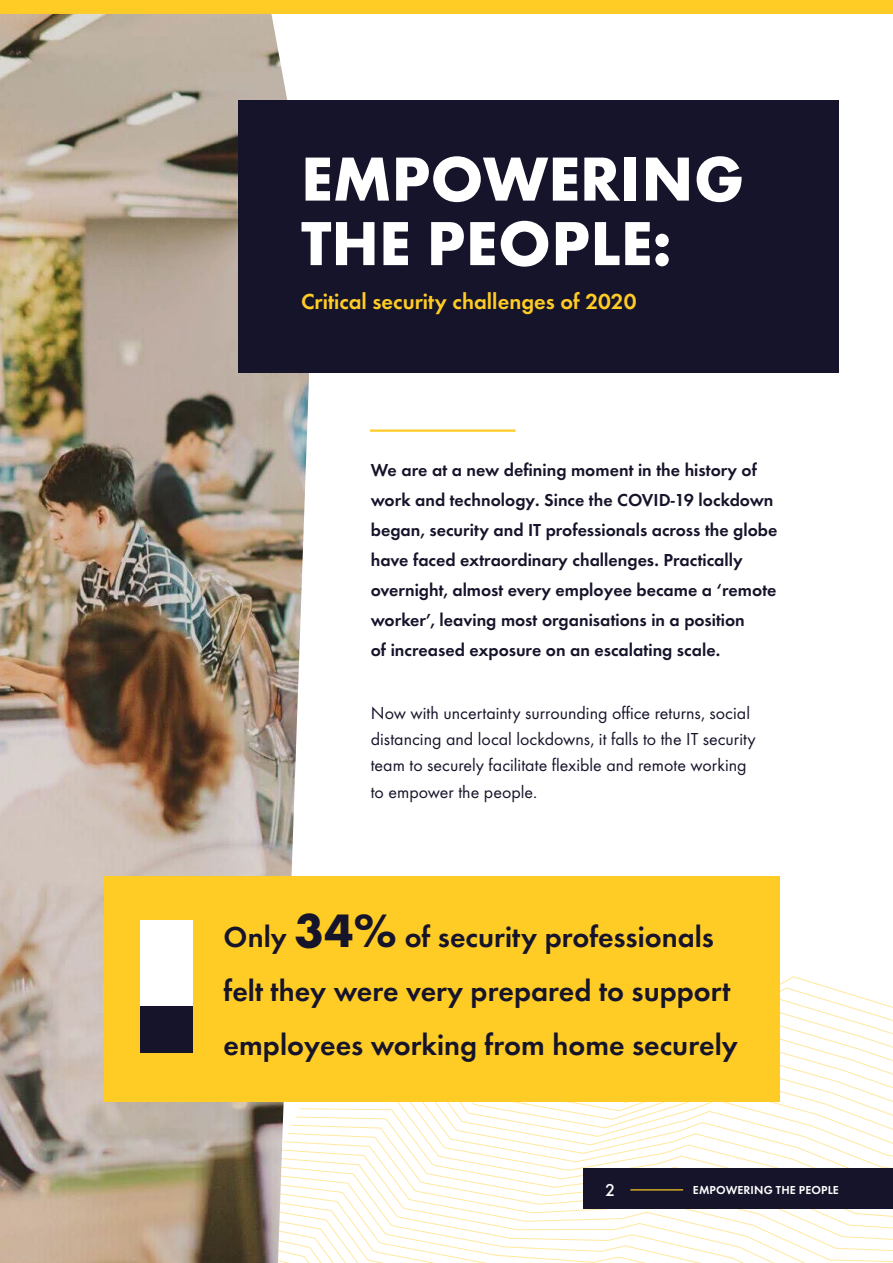
<style>
.page{position:relative;width:893px;height:1263px;background:#fff}
.page>*{position:absolute;margin:0;border:0;box-sizing:border-box;transform-origin:0 0}
.t1{font:700 64.5px/64.5px "Function Pro";color:#fff}
.t2{font:600 30px/54px "Function Pro";color:#16142a}
.t3{font:600 22.5px "Function Pro";color:#ffcc26}
.t4{font:600 18px/30px "Function Pro";color:#16142a}
.t5{font:18px/26.4px "Function Pro";color:#16142a}
.t6{font:500 17.85px "Function Pro";color:#fff}
.t7{font:600 12px "Function Pro";letter-spacing:.01em;color:#fff}
.s1{font-weight:700;font-size:48.75px}
</style>
<div class="page">
<svg style="left:314px;top:976px;width:579px;height:287px"></svg>
<img style="left:0;top:14px;width:314px;height:1249px">
<div style="left:583px;top:1169px;width:310px;height:40px;background:#16142a"></div>
<hr style="left:630px;top:1189px;width:53px;height:1px;background:#ffcc26">
<div style="left:238px;top:100px;width:601px;height:272px;background:#16142a"></div>
<div style="left:105px;top:876px;width:675px;height:225px;background:#ffcc26"></div>
<div style="left:0;top:0;width:893px;height:14px;background:#ffcc26"></div>
<div style="left:140px;top:921px;width:52px;height:127px;background:#fff"></div>
<div style="left:140px;top:1005px;width:52px;height:47px;background:#16142a"></div>
<hr style="left:370px;top:429px;width:145px;height:3px;background:#ffcc26">
<h1 class="t1" style="left:301px;top:145px;width:445px">EMPOWERING<br>THE PEOPLE:</h1>
<p class="t3" style="left:301px;top:287px;width:337px">Critical security challenges of 2020</p>
<p class="t4" style="left:371px;top:455px;width:408px">We are at a new defining moment in the history of work and technology. Since the COVID-19 lockdown began, security and IT professionals across the globe have faced extraordinary challenges. Practically overnight, almost every employee became a ‘remote worker’, leaving most organisations in a position<br>of increased exposure on an escalating scale.</p>
<p class="t5" style="left:371px;top:699px;width:387px">Now with uncertainty surrounding office returns, social distancing and local lockdowns, it falls to the IT security team to securely facilitate flexible and remote working to empower the people.</p>
<h2 class="t2" style="left:224px;top:909px;width:516px">Only <span class="s1">34%</span> of security professionals felt they were very prepared to support employees working from home securely</h2>
<p class="t6" style="left:605px;top:1179px;width:12px">2</p>
<p class="t7" style="left:693px;top:1182px;width:147px">EMPOWERING THE PEOPLE</p>
</div>
